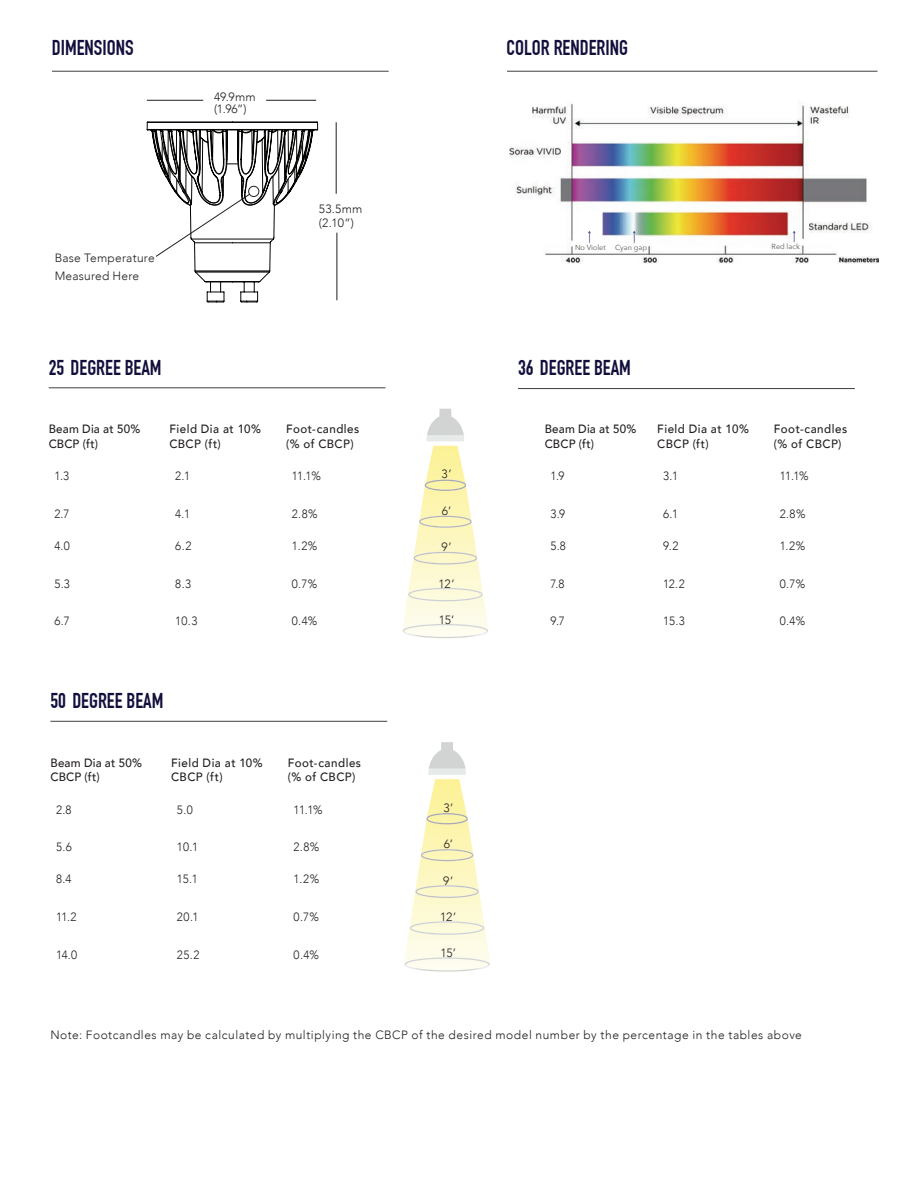
<style>
.page{position:relative;width:918px;height:1188px;background:#fff}
.page>*{position:absolute;margin:0;border:0;box-sizing:border-box;transform-origin:0 0}
.t1{font:700 21px "DIN Condensed";color:#120f3d}
.t2{font:300 12px "Avenir";letter-spacing:.04em;color:#231f20;scale:.96 1}
.t3{font:300 12px/12px "Avenir";letter-spacing:.04em;color:#231f20}
.t4{font:500 12px/14.4px "Avenir";letter-spacing:.04em;color:#231f20;scale:.96 1}
.t5{font:500 12px/14.4px "Avenir";letter-spacing:.02em;color:#231f20;scale:.96 1}
.t6{font:300 12px/18px "Avenir";letter-spacing:.02em;color:#231f20}
.t7{font:7.35px "Avenir Next";color:#595959}
</style>
<div class="page">
<hr style="left:52px;top:71px;width:337px;height:1px;background:#3f3f42">
<hr style="left:507px;top:71px;width:370px;height:1px;background:#3f3f42">
<svg style="left:402px;top:409px;width:87px;height:229px"></svg>
<hr style="left:49px;top:387px;width:336px;height:1px;background:#3f3f42">
<img style="left:509px;top:103px;width:369px;height:161px">
<img style="left:586px;top:228px;width:7px;height:16px">
<svg style="left:588px;top:231px;width:3px;height:11px"></svg>
<img style="left:631px;top:228px;width:7px;height:16px">
<svg style="left:633px;top:231px;width:2px;height:11px"></svg>
<img style="left:791px;top:228px;width:7px;height:16px">
<svg style="left:793px;top:231px;width:2px;height:11px"></svg>
<hr style="left:336px;top:122px;width:1px;height:72px;background:#231f20">
<hr style="left:337px;top:233px;width:1px;height:67px;background:#231f20">
<hr style="left:518px;top:388px;width:337px;height:1px;background:#3f3f42">
<svg style="left:146px;top:70px;width:172px;height:233px"></svg>
<svg style="left:404px;top:742px;width:86px;height:230px"></svg>
<hr style="left:50px;top:721px;width:337px;height:1px;background:#3f3f42">
<h1 class="t1" style="left:52px;top:36px;width:83px">DIMENSIONS</h1>
<h1 class="t1" style="left:507px;top:36px;width:123px">COLOR RENDERING</h1>
<p class="t3" style="left:214px;top:91px;width:43px">49.9mm (1.96”)</p>
<p class="t6" style="left:55px;top:249px;width:101px">Base Temperature<br>Measured Here</p>
<h1 class="t1" style="left:49px;top:355px;width:114px">25 DEGREE BEAM</h1>
<p class="t3" style="left:319px;top:201px;width:45px;line-height:14.4px">53.5mm (2.10”)</p>
<p class="t5" style="left:49px;top:421px;width:97px">Beam Dia at 50%<br>CBCP (ft)</p>
<p class="t4" style="left:169px;top:421px;width:97px">Field Dia at 10%<br>CBCP (ft)</p>
<p class="t4" style="left:286px;top:421px;width:78px">Foot-candles (% of CBCP)</p>
<p class="t2" style="left:55px;top:469px;width:17px">1.3</p>
<p class="t2" style="left:175px;top:469px;width:17px">2.1</p>
<p class="t2" style="left:292px;top:469px;width:32px">11.1%</p>
<p class="t2" style="left:55px;top:507px;width:17px">2.7</p>
<p class="t2" style="left:175px;top:507px;width:17px">4.1</p>
<p class="t2" style="left:292px;top:507px;width:28px">2.8%</p>
<p class="t2" style="left:55px;top:539px;width:17px">4.0</p>
<p class="t2" style="left:175px;top:539px;width:18px">6.2</p>
<p class="t2" style="left:292px;top:539px;width:28px">1.2%</p>
<p class="t2" style="left:55px;top:576px;width:18px">5.3</p>
<p class="t2" style="left:175px;top:576px;width:18px">8.3</p>
<p class="t2" style="left:292px;top:576px;width:28px">0.7%</p>
<p class="t2" style="left:55px;top:614px;width:17px">6.7</p>
<p class="t2" style="left:175px;top:614px;width:25px">10.3</p>
<p class="t2" style="left:292px;top:614px;width:28px">0.4%</p>
<h1 class="t1" style="left:50px;top:688px;width:114px">50 DEGREE BEAM</h1>
<p class="t5" style="left:50px;top:755px;width:97px">Beam Dia at 50%<br>CBCP (ft)</p>
<p class="t4" style="left:171px;top:755px;width:97px">Field Dia at 10%<br>CBCP (ft)</p>
<p class="t4" style="left:288px;top:755px;width:78px">Foot-candles (% of CBCP)</p>
<p class="t2" style="left:56px;top:802px;width:17px">2.8</p>
<p class="t2" style="left:177px;top:802px;width:18px">5.0</p>
<p class="t2" style="left:294px;top:802px;width:32px">11.1%</p>
<p class="t2" style="left:56px;top:840px;width:18px">5.6</p>
<p class="t2" style="left:177px;top:840px;width:23px">10.1</p>
<p class="t2" style="left:294px;top:840px;width:28px">2.8%</p>
<p class="t2" style="left:56px;top:872px;width:17px">8.4</p>
<p class="t2" style="left:177px;top:872px;width:23px">15.1</p>
<p class="t2" style="left:294px;top:872px;width:28px">1.2%</p>
<p class="t2" style="left:56px;top:910px;width:22px">11.2</p>
<p class="t2" style="left:177px;top:910px;width:24px">20.1</p>
<p class="t2" style="left:294px;top:910px;width:28px">0.7%</p>
<p class="t2" style="left:56px;top:948px;width:23px">14.0</p>
<p class="t2" style="left:177px;top:948px;width:25px">25.2</p>
<p class="t2" style="left:294px;top:948px;width:28px">0.4%</p>
<p class="t3" style="left:442px;top:468px;width:11px">3’</p>
<p class="t3" style="left:442px;top:505px;width:11px">6’</p>
<p class="t3" style="left:442px;top:541px;width:12px">9’</p>
<p class="t3" style="left:439px;top:577px;width:18px">12’</p>
<p class="t3" style="left:439px;top:614px;width:17px">15’</p>
<p class="t7" style="left:575px;top:241px;width:32px">No Violet</p>
<p class="t7" style="left:615px;top:241px;width:33px">Cyan gap</p>
<p class="t7" style="left:772px;top:241px;width:30px">Red lack</p>
<h1 class="t1" style="left:518px;top:355px;width:114px">36 DEGREE BEAM</h1>
<p class="t5" style="left:545px;top:421px;width:97px">Beam Dia at 50%<br>CBCP (ft)</p>
<p class="t4" style="left:657px;top:421px;width:97px">Field Dia at 10%<br>CBCP (ft)</p>
<p class="t4" style="left:774px;top:421px;width:78px">Foot-candles (% of CBCP)</p>
<p class="t2" style="left:551px;top:469px;width:16px">1.9</p>
<p class="t2" style="left:663px;top:469px;width:17px">3.1</p>
<p class="t2" style="left:780px;top:469px;width:32px">11.1%</p>
<p class="t2" style="left:551px;top:507px;width:17px">3.9</p>
<p class="t2" style="left:663px;top:507px;width:17px">6.1</p>
<p class="t2" style="left:780px;top:507px;width:28px">2.8%</p>
<p class="t2" style="left:551px;top:539px;width:18px">5.8</p>
<p class="t2" style="left:663px;top:539px;width:18px">9.2</p>
<p class="t2" style="left:780px;top:539px;width:28px">1.2%</p>
<p class="t2" style="left:551px;top:576px;width:16px">7.8</p>
<p class="t2" style="left:663px;top:576px;width:24px">12.2</p>
<p class="t2" style="left:780px;top:576px;width:28px">0.7%</p>
<p class="t2" style="left:551px;top:614px;width:16px">9.7</p>
<p class="t2" style="left:663px;top:614px;width:24px">15.3</p>
<p class="t2" style="left:780px;top:614px;width:28px">0.4%</p>
<p class="t3" style="left:443px;top:802px;width:11px">3’</p>
<p class="t3" style="left:444px;top:838px;width:11px">6’</p>
<p class="t3" style="left:443px;top:875px;width:12px">9’</p>
<p class="t3" style="left:440px;top:911px;width:18px">12’</p>
<p class="t3" style="left:441px;top:947px;width:17px">15’</p>
<p class="t3" style="left:50px;top:1028px;width:753px">Note: Footcandles may be calculated by multiplying the CBCP of the desired model number by the percentage in the tables above</p>
</div>
